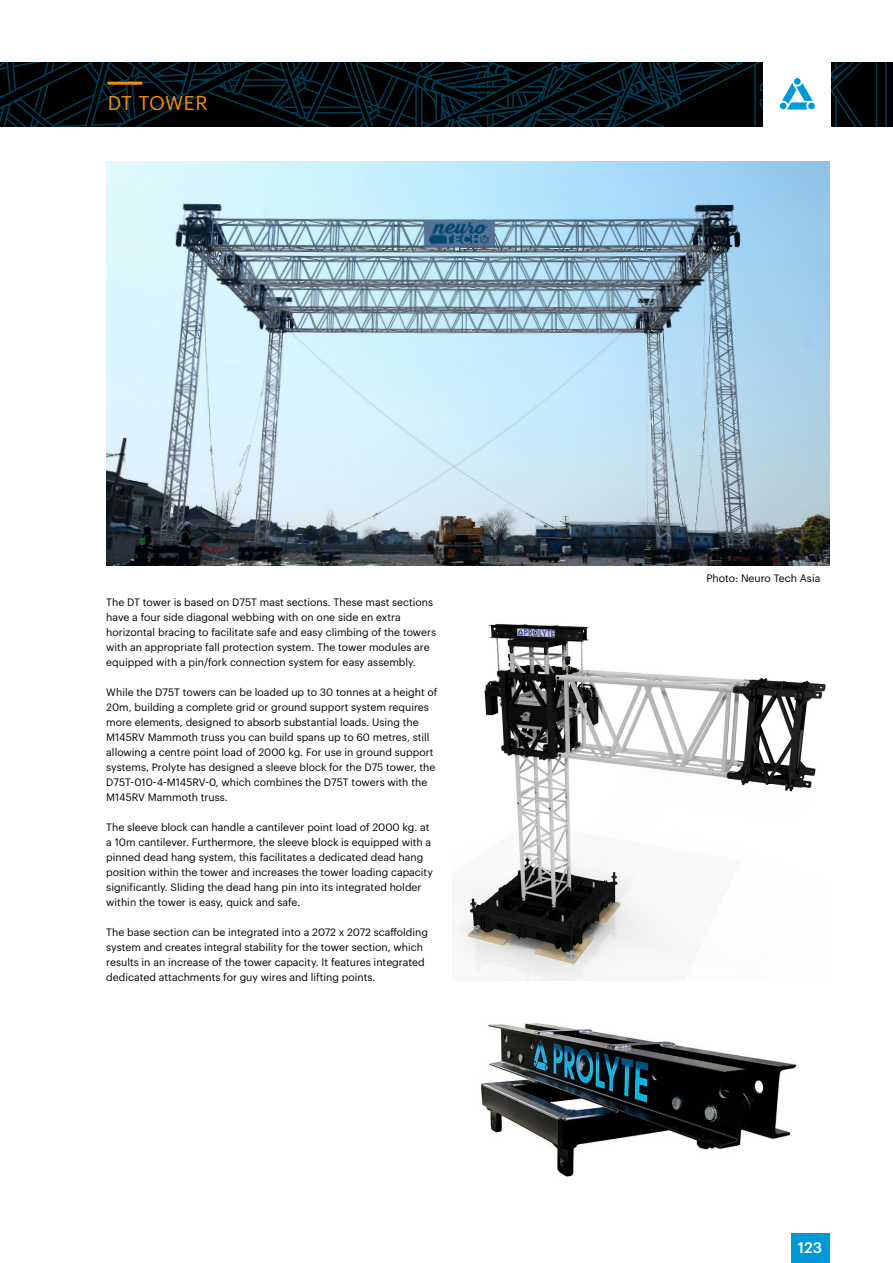
<style>
.page{position:relative;width:893px;height:1263px;background:#fff}
.page>*{position:absolute;margin:0;border:0;box-sizing:border-box;transform-origin:0 0}
.t1{font:19.5px "Graphik";letter-spacing:.005em;color:#f39100}
.t2{font:500 15px "Graphik";color:#fff}
.t3{font:10.5px/15px "Graphik";color:#000}
</style>
<div class="page">
<svg style="left:0;top:62px;width:887px;height:65px;background:#111f25"></svg>
<img style="left:106px;top:161px;width:723px;height:404px">
<img style="left:457px;top:624px;width:369px;height:356px">
<img style="left:481px;top:1021px;width:316px;height:156px">
<div style="left:791px;top:1233px;width:38px;height:30px;background:#0099d8"></div>
<hr style="left:107px;top:82px;width:35px;height:3px;background:#f39100">
<h1 class="t1" style="left:108px;top:89px;width:101px">DT TOWER</h1>
<p class="t3" style="left:106px;top:594px;width:331px">The DT tower is based on D75T mast sections. These mast sections have a four side diagonal webbing with on one side en extra horizontal bracing to facilitate safe and easy climbing of the towers with an appropriate fall protection system. The tower modules are equipped with a pin/fork connection system for easy assembly.</p>
<p class="t3" style="left:106px;top:684px;width:333px">While the D75T towers can be loaded up to 30 tonnes at a height of 20m, building a complete grid or ground support system requires more elements, designed to absorb substantial loads. Using the M145RV Mammoth truss you can build spans up to 60 metres, still allowing a centre point load of 2000 kg. For use in ground support systems, Prolyte has designed a sleeve block for the D75 tower, the D75T-010-4-M145RV-0, which combines the D75T towers with the M145RV Mammoth truss.</p>
<p class="t3" style="left:106px;top:819px;width:328px">The sleeve block can handle a cantilever point load of 2000 kg. at a 10m cantilever. Furthermore, the sleeve block is equipped with a pinned dead hang system, this facilitates a dedicated dead hang position within the tower and increases the tower loading capacity significantly. Sliding the dead hang pin into its integrated holder within the tower is easy, quick and safe.</p>
<p class="t3" style="left:106px;top:924px;width:323px">The base section can be integrated into a 2072 x 2072 scaffolding system and creates integral stability for the tower section, which results in an increase of the tower capacity. It features integrated dedicated attachments for guy wires and lifting points.</p>
<p class="t3" style="left:706px;top:569px;width:115px">Photo: Neuro Tech Asia</p>
<h2 class="t2" style="left:798px;top:1236px;width:26px">123</h2>
</div>
